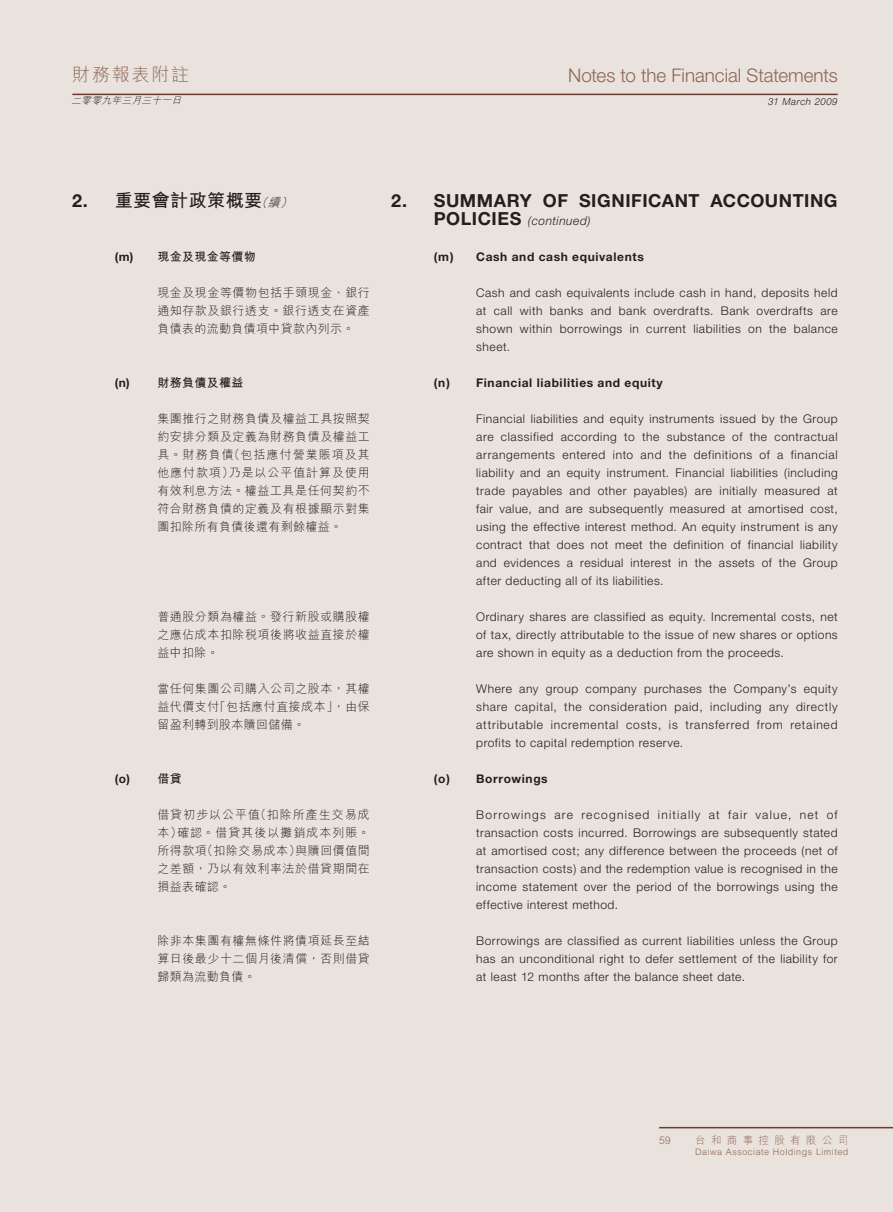
<style>
.page{position:relative;width:893px;height:1212px;background:#eae2dc}
.page>*{position:absolute;margin:0;border:0;box-sizing:border-box;transform-origin:0 0}
.t1{font:300 18.75px "Helvetica Neue";color:#8b6756}
.t2{font:700 18px "Helvetica Neue";letter-spacing:.035em;color:#231f20}
.t3{font:18px "M Hei HK Bold E Ten B5 H";letter-spacing:.03em;color:#231f20}
.t4{font:18px "M Hei HK Light E Ten B5 H";letter-spacing:.1em;color:#8b6756}
.t5{font:300 12px/18px "Helvetica Neue";letter-spacing:.045em;color:#231f20;text-align:justify}
.t6{font:12px/18px "M Hei HK Light E Ten B5 H";letter-spacing:.045em;color:#231f20;text-align:justify}
.t7{font:700 12px "Helvetica Neue";letter-spacing:.05em;color:#231f20}
.t8{font:12px "M Hei HK Bold E Ten B5 H";letter-spacing:.03em;color:#231f20}
.t9{font:italic 300 12px "Helvetica Neue";letter-spacing:.04em;color:#231f20}
.t10{font:10.5px "M Hei HK Light E Ten B5 H";letter-spacing:.51em;color:#8b6756}
.t11{font:italic 9.75px "M Hei HK Light E Ten B5 H";color:#231f20}
.t12{font:italic 300 9.75px "Helvetica Neue";letter-spacing:.05em;color:#231f20}
.t13{font:9px "M Hei HK Light E Ten B5 H";letter-spacing:.05em;color:#8b6756}
.s1{font-family:"Helvetica Neue";font-weight:700}
.s2{font-family:"M Hei HK Light E Ten B5 H";font-style:italic;font-size:12px}
.s3{font-family:"M Hei HK Bold E Ten B5 H";font-weight:400}
.s4{font-weight:700;font-style:normal;font-size:18px}
</style>
<div class="page">
<hr style="left:659px;top:1127px;width:234px;height:1px;background:#683c30">
<hr style="left:72px;top:94px;width:766px;height:1px;background:#683c30">
<h2 class="t4" style="left:72px;top:67px;width:118px">財務報表附註</h2>
<h1 class="t1" style="left:568px;top:69px;width:271px">Notes to the Financial Statements</h1>
<p class="t11" style="left:71px;top:97px;width:114px">二零零九年三月三十一日</p>
<p class="t12" style="left:768px;top:98px;width:71px">31 March 2009</p>
<h2 class="t3" style="left:72px;top:194px;width:225px"><span class="s1">2.</span> 重要會計政策概要<span class="s2">（續）</span></h2>
<p class="t8" style="left:115px;top:252px;width:142px"><span class="s1">(m)</span> 現金及現金等價物</p>
<p class="t6" style="left:157px;top:285px;width:214px">現金及現金等價物包括手頭現金、銀行通知存款及銀行透支。銀行透支在資產負債表的流動負債項中貸款內列示。</p>
<p class="t8" style="left:115px;top:378px;width:130px"><span class="s1">(n)</span> 財務負債及權益</p>
<p class="t6" style="left:157px;top:411px;width:214px">集團推行之財務負債及權益工具按照契約安排分類及定義為財務負債及權益工具。財務負債（包括應付營業賬項及其他應付款項）乃是以公平值計算及使用有效利息方法。權益工具是任何契約不符合財務負債的定義及有根據顯示對集團扣除所有負債後還有剩餘權益。</p>
<p class="t6" style="left:157px;top:609px;width:214px">普通股分類為權益。發行新股或購股權之應佔成本扣除稅項後將收益直接於權益中扣除。</p>
<p class="t6" style="left:157px;top:681px;width:214px">當任何集團公司購入公司之股本，其權益代價支付「包括應付直接成本」，由保留盈利轉到股本贖回儲備。</p>
<p class="t7" style="left:115px;top:775px;width:68px">(o) <span class="s3">借貸</span></p>
<p class="t6" style="left:157px;top:807px;width:214px">借貸初步以公平值（扣除所產生交易成本）確認。借貸其後以攤銷成本列賬。所得款項（扣除交易成本）與贖回價值間之差額，乃以有效利率法於借貸期間在損益表確認。</p>
<p class="t6" style="left:157px;top:933px;width:214px">除非本集團有權無條件將債項延長至結算日後最少十二個月後清償，否則借貸歸類為流動負債。</p>
<h2 class="t2" style="left:391px;top:194px;width:448px">2. SUMMARY OF SIGNIFICANT ACCOUNTING</h2>
<p class="t9" style="left:434px;top:216px;width:158px"><span class="s4">POLICIES</span> (continued)</p>
<p class="t7" style="left:434px;top:252px;width:212px">(m) Cash and cash equivalents</p>
<p class="t5" style="left:476px;top:285px;width:363px">Cash and cash equivalents include cash in hand, deposits held at call with banks and bank overdrafts. Bank overdrafts are shown within borrowings in current liabilities on the balance sheet.</p>
<p class="t7" style="left:434px;top:378px;width:231px">(n) Financial liabilities and equity</p>
<p class="t5" style="left:476px;top:411px;width:363px">Financial liabilities and equity instruments issued by the Group are classified according to the substance of the contractual arrangements entered into and the definitions of a financial liability and an equity instrument. Financial liabilities (including trade payables and other payables) are initially measured at fair value, and are subsequently measured at amortised cost, using the effective interest method. An equity instrument is any contract that does not meet the definition of financial liability and evidences a residual interest in the assets of the Group after deducting all of its liabilities.</p>
<p class="t5" style="left:476px;top:609px;width:363px">Ordinary shares are classified as equity. Incremental costs, net of tax, directly attributable to the issue of new shares or options are shown in equity as a deduction from the proceeds.</p>
<p class="t5" style="left:476px;top:681px;width:363px">Where any group company purchases the Company’s equity share capital, the consideration paid, including any directly attributable incremental costs, is transferred from retained profits to capital redemption reserve.</p>
<p class="t7" style="left:434px;top:774px;width:115px">(o) Borrowings</p>
<p class="t5" style="left:476px;top:807px;width:363px">Borrowings are recognised initially at fair value, net of transaction costs incurred. Borrowings are subsequently stated at amortised cost; any difference between the proceeds (net of transaction costs) and the redemption value is recognised in the income statement over the period of the borrowings using the effective interest method.</p>
<p class="t5" style="left:476px;top:933px;width:363px">Borrowings are classified as current liabilities unless the Group has an unconditional right to defer settlement of the liability for at least 12 months after the balance sheet date.</p>
<p class="t10" style="left:659px;top:1136px;width:13px">59</p>
<p class="t10" style="left:695px;top:1136px;width:155px">台和商事控股有限公司</p>
<p class="t13" style="left:695px;top:1148px;width:155px">Daiwa Associate Holdings Limited</p>
</div>
